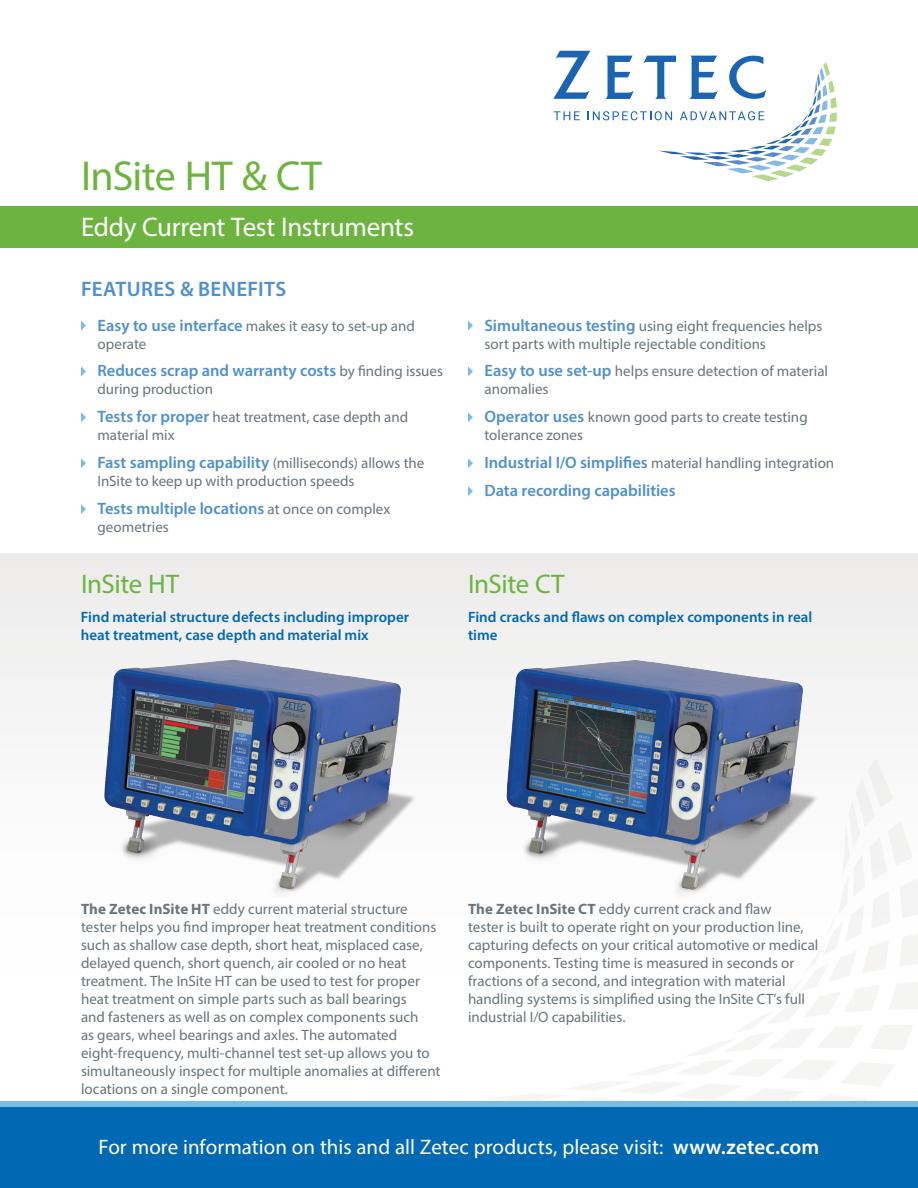
<style>
.page{position:relative;width:918px;height:1188px;background:#fff}
.page>*{position:absolute;margin:0;border:0;box-sizing:border-box;transform-origin:0 0}
.t1{font:42px "Myriad Pro";letter-spacing:-.015em;color:#6cb43f}
.t2{font:27px "Myriad Pro";letter-spacing:-.01em;color:#fff}
.t3{font:27px "Myriad Pro";letter-spacing:-.015em;color:#6cb43f}
.t4{font:21px "Myriad Pro";color:#fff}
.t5{font:600 21px "Myriad Pro";letter-spacing:.015em;color:#5090cc}
.t6{font:600 16.5px "Myriad Pro";letter-spacing:-.005em;color:#5090cc}
.t7{font:15px/18px "Myriad Pro";color:#6a747b}
.t8{font:600 15px/18px "Myriad Pro";color:#0168b3}
.s1{font-weight:600;font-size:16.5px;color:#5090cc}
.s2{font-weight:400;font-size:15px;color:#6a747b}
.s3{font-weight:700}
.s4{font-weight:600}
</style>
<div class="page">
<div style="left:0;top:554px;width:918px;height:550px;background:linear-gradient(to right,#faf9f9,#f8f8f7)"></div>
<div style="left:0;top:1101px;width:918px;height:6px;background:#78bde8"></div>
<div style="left:0;top:1107px;width:918px;height:81px;background:#0168b3"></div>
<div style="left:0;top:206px;width:918px;height:42px;background:#6cb43f"></div>
<svg style="left:81px;top:321px;width:5px;height:10px"></svg>
<svg style="left:81px;top:366px;width:5px;height:10px"></svg>
<svg style="left:81px;top:412px;width:5px;height:10px"></svg>
<svg style="left:81px;top:458px;width:5px;height:10px"></svg>
<svg style="left:81px;top:504px;width:5px;height:10px"></svg>
<svg style="left:468px;top:321px;width:5px;height:10px"></svg>
<svg style="left:468px;top:366px;width:5px;height:10px"></svg>
<svg style="left:468px;top:412px;width:5px;height:10px"></svg>
<svg style="left:468px;top:458px;width:5px;height:10px"></svg>
<svg style="left:468px;top:486px;width:5px;height:10px"></svg>
<img style="left:104px;top:659px;width:310px;height:232px">
<img style="left:506px;top:660px;width:310px;height:232px">
<svg style="left:553px;top:51px;width:284px;height:130px"></svg>
<h1 class="t1" style="left:81px;top:150px;width:242px">InSite HT &amp; CT</h1>
<h2 class="t2" style="left:81px;top:210px;width:335px">Eddy Current Test Instruments</h2>
<h3 class="t5" style="left:81px;top:275px;width:207px">FEATURES &amp; BENEFITS</h3>
<p class="t7" style="left:97px;top:316px;width:319px"><span class="s1">Easy to use interface</span> makes it easy to set-up and operate</p>
<p class="t6" style="left:97px;top:360px;width:347px">Reduces scrap and warranty costs <span class="s2">by finding issues</span></p>
<p class="t7" style="left:97px;top:375px;width:312px;line-height:27.9px">during production<br><span class="s1">Tests for proper</span> heat treatment, case depth and</p>
<p class="t7" style="left:97px;top:421px;width:328px;line-height:27.9px">material mix<br><span class="s1">Fast sampling capability</span> (milliseconds) allows the</p>
<p class="t7" style="left:97px;top:472px;width:258px">InSite to keep up with production speeds</p>
<p class="t6" style="left:97px;top:498px;width:295px">Tests multiple locations <span class="s2">at once on complex</span></p>
<p class="t7" style="left:97px;top:518px;width:73px">geometries</p>
<p class="t7" style="left:484px;top:316px;width:339px"><span class="s1">Simultaneous testing</span> using eight frequencies helps sort parts with multiple rejectable conditions</p>
<p class="t7" style="left:484px;top:362px;width:345px"><span class="s1">Easy to use set-up</span> helps ensure detection of material anomalies</p>
<p class="t7" style="left:484px;top:408px;width:325px"><span class="s1">Operator uses</span> known good parts to create testing tolerance zones</p>
<p class="t7" style="left:484px;top:454px;width:351px"><span class="s1">Industrial I/O simplifies</span> material handling integration</p>
<p class="t6" style="left:484px;top:480px;width:193px">Data recording capabilities</p>
<h2 class="t3" style="left:81px;top:568px;width:100px">InSite HT</h2>
<h2 class="t3" style="left:468px;top:568px;width:98px">InSite CT</h2>
<p class="t8" style="left:81px;top:608px;width:330px">Find material structure defects including improper heat treatment, case depth and material mix</p>
<p class="t8" style="left:468px;top:608px;width:346px">Find cracks and flaws on complex components in real time</p>
<p class="t7" style="left:81px;top:899px;width:361px"><span class="s3">The Zetec InSite HT</span> eddy current material structure tester helps you find improper heat treatment conditions such as shallow case depth, short heat, misplaced case, delayed quench, short quench, air cooled or no heat treatment. The InSite HT can be used to test for proper heat treatment on simple parts such as ball bearings<br>and fasteners as well as on complex components such<br>as gears, wheel bearings and axles. The automated eight-frequency, multi-channel test set-up allows you to simultaneously inspect for multiple anomalies at different locations on a single component.</p>
<p class="t7" style="left:468px;top:899px;width:352px"><span class="s3">The Zetec InSite CT</span> eddy current crack and flaw<br>tester is built to operate right on your production line, capturing defects on your critical automotive or medical components. Testing time is measured in seconds or fractions of a second, and integration with material handling systems is simplified using the InSite CT’s full industrial I/O capabilities.</p>
<h3 class="t4" style="left:98px;top:1134px;width:722px">For more information on this and all Zetec products, please visit: <span class="s4">www.zetec.com</span></h3>
</div>
